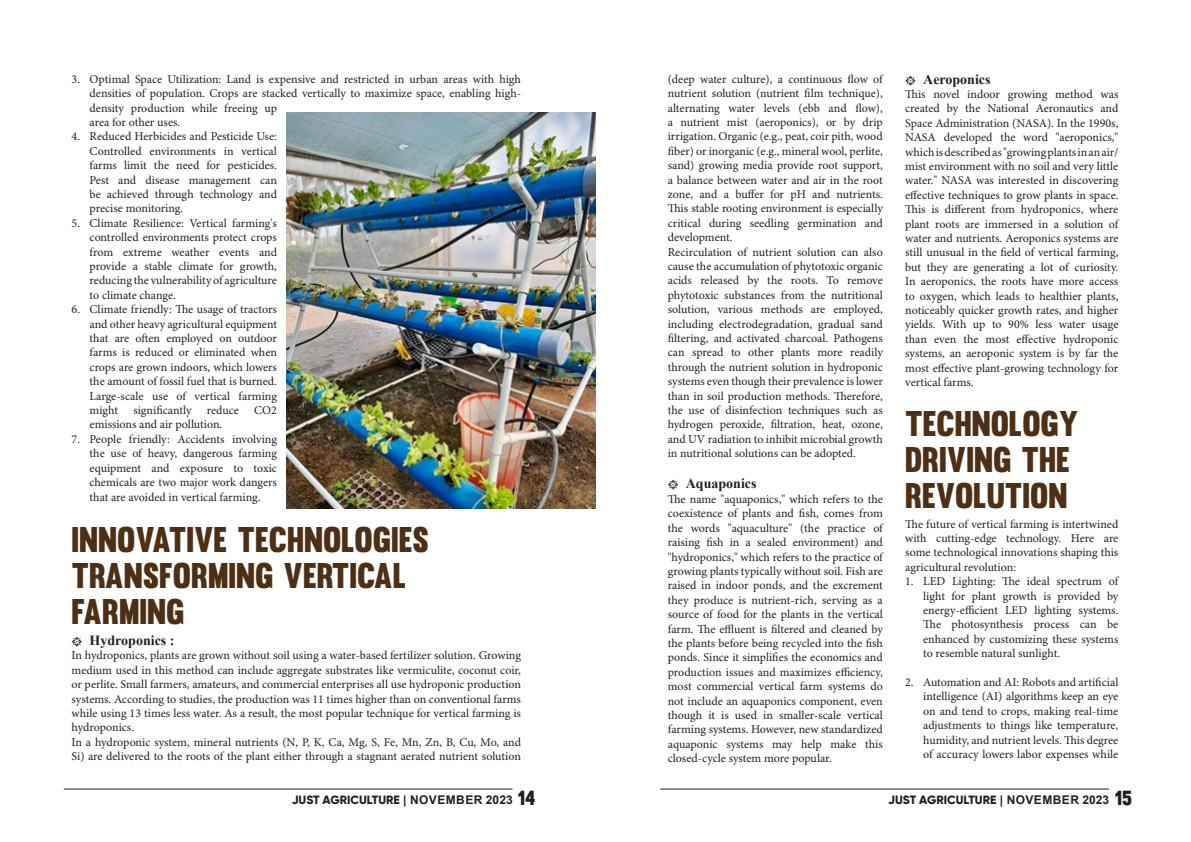
<style>
.page{position:relative;width:1191px;height:842px;background:#fff}
.page>*{position:absolute;margin:0;border:0;box-sizing:border-box;transform-origin:0 0}
.t1{font:35px/36px "Muro";color:#4e2f14}
.t2{font:700 14px "Times New Roman";color:#231f20}
.t3{font:12px/14.4px "Minion Pro";color:#231f20;text-align:justify}
.t4{font:800 12px "Gilroy";color:#231f20}
.s1{font-family:"Minion Pro";font-weight:400;font-size:12px}
.s2{font-family:"Arial";font-weight:700}
.s3{font-family:"Muro";font-weight:400;font-size:20px}
</style>
<div class="page">
<hr style="left:64px;top:788px;width:448px;height:1px;background:#231f20">
<hr style="left:660px;top:788px;width:449px;height:1px;background:#231f20">
<img style="left:286px;top:113px;width:309px;height:395px">
<p class="t3" style="left:90px;top:72px;width:433px;text-align:left;text-indent:-18px">3. Optimal Space Utilization: Land is expensive and restricted in urban areas with high densities of population. Crops are stacked vertically to maximize space, enabling high&shy;density production while freeing up<br>area for other uses.</p>
<p class="t3" style="left:90px;top:130px;width:189px;text-indent:-18px">4. Reduced Herbicides and Pesticide Use:<br>Controlled environments in vertical farms limit the need for pesticides.<br>Pest and disease management can be achieved through technology and precise monitoring.</p>
<p class="t3" style="left:90px;top:216px;width:189px;text-indent:-18px">5. Climate Resilience: Vertical farming's controlled environments protect crops from extreme weather events and provide a stable climate for growth, reducing the vulnerability of agriculture to climate change.</p>
<p class="t3" style="left:90px;top:303px;width:189px;text-indent:-18px">6. Climate friendly: The usage of tractors and other heavy agricultural equipment that are often employed on outdoor farms is reduced or eliminated when crops are grown indoors, which lowers the amount of fossil fuel that is burned.<br>Large-scale use of vertical farming might</p>
<p class="t3" style="left:133px;top:403px;width:60px">significantly</p>
<p class="t3" style="left:207px;top:403px;width:34px">reduce</p>
<p class="t3" style="left:254px;top:403px;width:24px">CO2</p>
<p class="t3" style="left:90px;top:418px;width:134px">emissions and air pollution.</p>
<p class="t3" style="left:90px;top:432px;width:189px;text-indent:-18px">7. People friendly: Accidents involving the use of heavy, dangerous farming equipment and exposure to toxic chemicals are two major work dangers that are avoided in vertical farming.</p>
<p class="t1" style="left:72px;top:522px;width:359px">INNOVATIVE TECHNOLOGIES<br>TRANSFORMING VERTICAL<br>FARMING</p>
<p class="t2" style="left:72px;top:630px;width:104px"><span class="s1">ӆ</span> Hydroponics :</p>
<p class="t3" style="left:72px;top:649px;width:451px">In hydroponics, plants are grown without soil using a water-based fertilizer solution. Growing medium used in this method can include aggregate substrates like vermiculite, coconut coir, or perlite. Small farmers, amateurs, and commercial enterprises all use hydroponic production systems. According to studies, the production was 11 times higher than on conventional farms while using 13 times less water. As a result, the most popular technique for vertical farming is hydroponics.</p>
<p class="t3" style="left:72px;top:735px;width:451px">In a hydroponic system, mineral nutrients (N, P, K, Ca, Mg, S, Fe, Mn, Zn, B, Cu, Mo, and<br>Si) are delivered to the roots of the plant either through a stagnant aerated nutrient solution</p>
<p class="t3" style="left:668px;top:72px;width:217px">(deep water culture), a continuous flow of nutrient solution (nutrient film technique), alternating water levels (ebb and flow), a nutrient mist (aeroponics), or by drip irrigation. Organic (e.g., peat, coir pith, wood fiber) or inorganic (e.g., mineral wool, perlite, sand) growing media provide root support, a balance between water and air in the root zone, and a buffer for pH and nutrients.<br>This stable rooting environment is especially critical during seedling germination and development.</p>
<p class="t3" style="left:668px;top:245px;width:217px">Recirculation of nutrient solution can also cause the accumulation of phytotoxic organic acids released by the roots. To remove phytotoxic substances from the nutritional solution, various methods are employed, including electrodegradation, gradual sand filtering, and activated charcoal. Pathogens can spread to other plants more readily through the nutrient solution in hydroponic systems even though their prevalence is lower than in soil production methods. Therefore, the use of disinfection techniques such as hydrogen peroxide, filtration, heat, ozone, and UV radiation to inhibit microbial growth in nutritional solutions can be adopted.</p>
<p class="t2" style="left:668px;top:474px;width:90px"><span class="s1">ӆ</span> Aquaponics</p>
<p class="t3" style="left:668px;top:492px;width:217px">The name "aquaponics," which refers to the coexistence of plants and fish, comes from the words "aquaculture" (the practice of raising fish in a sealed environment) and "hydroponics," which refers to the practice of growing plants typically without soil. Fish are raised in indoor ponds, and the excrement they produce is nutrient-rich, serving as a source of food for the plants in the vertical farm. The effluent is filtered and cleaned by the plants before being recycled into the fish ponds. Since it simplifies the economics and production issues and maximizes efficiency, most commercial vertical farm systems do not include an aquaponics component, even though it is used in smaller-scale vertical farming systems. However, new standardized aquaponic systems may help make this closed-cycle system more popular.</p>
<p class="t2" style="left:905px;top:69px;width:87px"><span class="s1">ӆ</span> Aeroponics</p>
<p class="t3" style="left:905px;top:87px;width:215px">This novel indoor growing method was created by the National Aeronautics and Space Administration (NASA). In the 1990s, NASA developed the word "aeroponics," which is described as "growing plants in an air/ mist environment with no soil and very little water." NASA was interested in discovering effective techniques to grow plants in space.<br>This is different from hydroponics, where plant roots are immersed in a solution of water and nutrients. Aeroponics systems are still unusual in the field of vertical farming, but they are generating a lot of curiosity.<br>In aeroponics, the roots have more access to oxygen, which leads to healthier plants, noticeably quicker growth rates, and higher yields. With up to 90% less water usage than even the most effective hydroponic systems, an aeroponic system is by far the most effective plant-growing technology for vertical farms.</p>
<p class="t1" style="left:905px;top:406px;width:175px">TECHNOLOGY<br>DRIVING THE<br>REVOLUTION</p>
<p class="t3" style="left:905px;top:517px;width:215px">The future of vertical farming is intertwined with cutting-edge technology. Here are some technological innovations shaping this agricultural revolution:</p>
<p class="t3" style="left:923px;top:575px;width:197px;text-indent:-18px">1. LED Lighting: The ideal spectrum of light for plant growth is provided by energy-efficient LED lighting systems.<br>The photosynthesis process can be enhanced by customizing these systems to resemble natural sunlight.</p>
<p class="t3" style="left:923px;top:675px;width:197px;text-indent:-18px">2. Automation and AI: Robots and artificial intelligence (AI) algorithms keep an eye on and tend to crops, making real-time adjustments to things like temperature, humidity, and nutrient levels. This degree of accuracy lowers labor expenses while</p>
<p class="t4" style="left:292px;top:792px;width:245px">JUST AGRICULTURE <span class="s2">| NOVEMBER 2023</span> <span class="s3">14</span></p>
<p class="t4" style="left:888px;top:792px;width:245px">JUST AGRICULTURE <span class="s2">| NOVEMBER 2023</span> <span class="s3">15</span></p>
</div>
